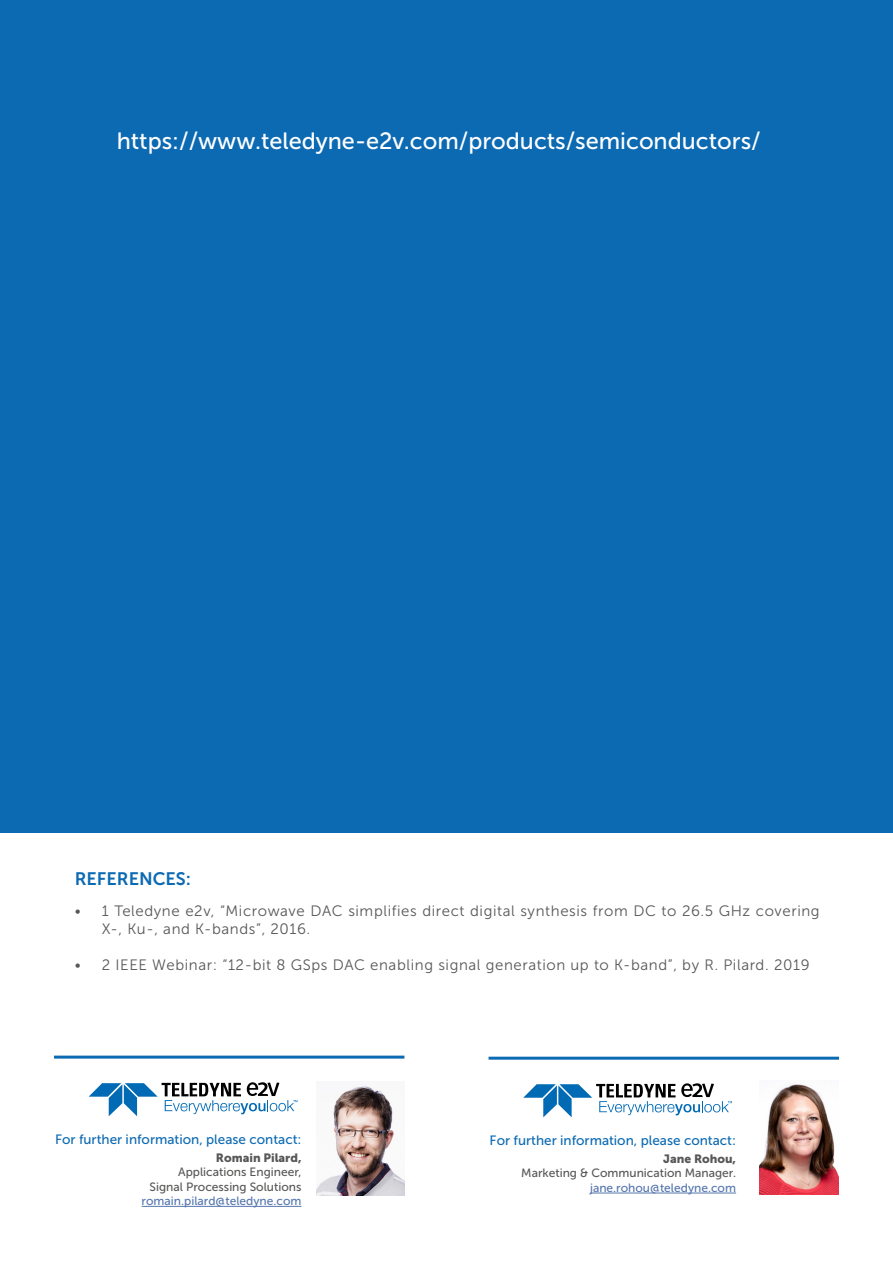
<style>
.page{position:relative;width:893px;height:1263px;background:#fff}
.page>*{position:absolute;margin:0;border:0;box-sizing:border-box;transform-origin:0 0}
.t1{font:23.55px "Museo Sans 500";color:#fff}
.t2{font:18px "Museo Sans 700";color:#0c6ab3}
.t3{font:15px/18px "Museo Sans 300";letter-spacing:.04em;color:#575756}
.t4{font:13.5px "Museo Sans 500";color:#0c6ab3}
.t5{font:12px/14.4px "Museo Sans 500";color:#575756;text-align:right}
.t6{font:12px "Museo Sans 500";color:#5576af}
.t7{font:12px "Museo Sans 900";color:#575756}
</style>
<div class="page">
<div style="left:0;top:0;width:893px;height:832px;background:#0c6ab3"></div>
<svg style="left:89px;top:1082px;width:208px;height:34px"></svg>
<img style="left:316px;top:1085px;width:89px;height:110px">
<hr style="left:142px;top:1206px;width:160px;height:1px;background:#5576af">
<hr style="left:54px;top:1055px;width:350px;height:3px;background:#0c6ab3">
<svg style="left:523px;top:1083px;width:209px;height:34px"></svg>
<img style="left:759px;top:1084px;width:79px;height:110px">
<hr style="left:590px;top:1193px;width:146px;height:1px;background:#5576af">
<hr style="left:489px;top:1057px;width:350px;height:3px;background:#0c6ab3">
<h1 class="t1" style="left:117px;top:128px;width:645px">https://www.teledyne-e2v.com/products/semiconductors/</h1>
<p class="t2" style="left:75px;top:869px;width:118px">REFERENCES:</p>
<p class="t3" style="left:102px;top:902px;width:719px;text-indent:-27px">• 1 Teledyne e2v, “Microwave DAC simplifies direct digital synthesis from DC to 26.5 GHz covering<br>X-, Ku-, and K-bands”, 2016.</p>
<p class="t3" style="left:75px;top:956px;width:736px">• 2 IEEE Webinar: “12-bit 8 GSps DAC enabling signal generation up to K-band”, by R. Pilard. 2019</p>
<p class="t4" style="left:55px;top:1132px;width:248px">For further information, please contact:</p>
<p class="t7" style="left:216px;top:1151px;width:87px">Romain Pilard,</p>
<p class="t5" style="left:150px;top:1165px;width:153px">Applications Engineer,<br>Signal Processing Solutions</p>
<p class="t6" style="left:142px;top:1194px;width:161px">romain.pilard@teledyne.com</p>
<p class="t4" style="left:490px;top:1133px;width:248px">For further information, please contact:</p>
<p class="t7" style="left:663px;top:1152px;width:74px">Jane Rohou,</p>
<p class="t5" style="left:521px;top:1166px;width:216px">Marketing &amp; Communication Manager.</p>
<p class="t6" style="left:590px;top:1181px;width:148px">jane.rohou@teledyne.com</p>
</div>
